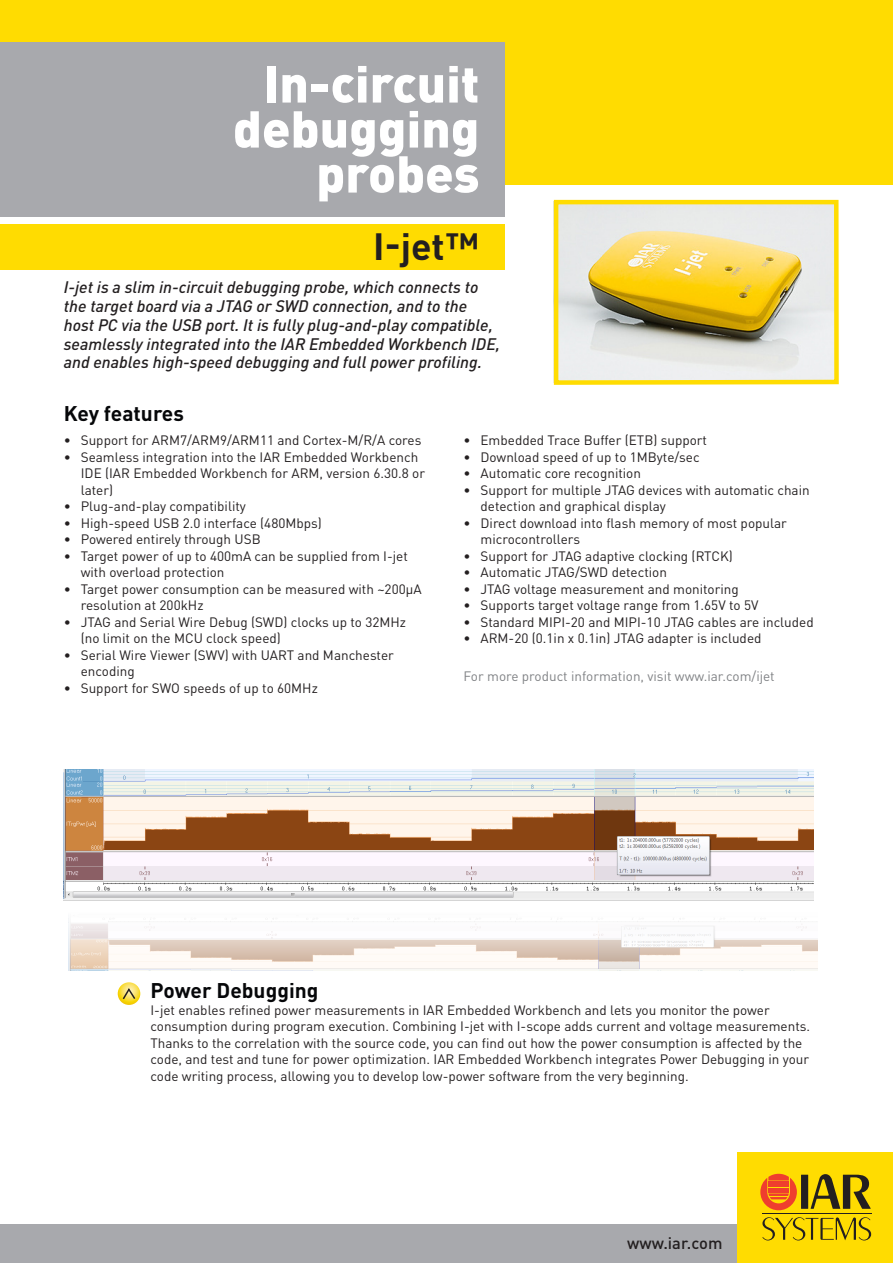
<style>
.page{position:relative;width:893px;height:1263px;background:#fff}
.page>*{position:absolute;margin:0;border:0;box-sizing:border-box;transform-origin:0 0}
.t1{font:900 51px/45px "DINOT";color:#fff;text-align:right}
.t2{font:700 37.5px "DINOT";color:#231f20}
.t3{font:700 21px "DINOT";color:#060709}
.t4{font:italic 500 16.5px/18.8px "DINOT";color:#231f20}
.t5{font:500 16.5px "DINOT";color:#231f20}
.t6{font:13.5px/16.5px "DINOT";color:#231f20}
.t7{font:13.5px "DINOT";color:#808285}
</style>
<div class="page">
<div style="left:0;top:0;width:893px;height:185px;background:#ffdc01"></div>
<div style="left:0;top:1225px;width:750px;height:38px;background:#a8a9ad"></div>
<div style="left:738px;top:1152px;width:155px;height:111px;background:#ffdc01"></div>
<div style="left:0;top:224px;width:505px;height:46px;background:#ffdc01"></div>
<div style="left:0;top:43px;width:505px;height:174px;background:#a8a9ad"></div>
<svg style="left:553px;top:199px;width:286px;height:186px;background:#e2d6a1"></svg>
<div style="left:801px;top:1175px;width:7px;height:34px;background:#231f20"></div>
<svg style="left:811px;top:1174px;width:60px;height:35px"></svg>
<hr style="left:762px;top:1213px;width:109px;height:1px;background:#231f20">
<svg style="left:762px;top:1217px;width:109px;height:23px"></svg>
<svg style="left:760px;top:1174px;width:37px;height:36px"></svg>
<img style="left:64px;top:770px;width:749px;height:130px">
<img style="left:68px;top:918px;width:749px;height:53px">
<svg style="left:118px;top:982px;width:22px;height:23px"></svg>
<svg style="left:121px;top:986px;width:16px;height:15px"></svg>
<h1 class="t1" style="left:233px;top:60px;width:248px">In-circuit debugging probes</h1>
<h2 class="t2" style="left:373px;top:222px;width:108px">I-jet™</h2>
<p class="t4" style="left:64px;top:278px;width:438px">I-jet is a slim in-circuit debugging probe, which connects to the target board via a JTAG or SWD connection, and to the host PC via the USB port. It is fully plug-and-play compatible, seamlessly integrated into the IAR Embedded Workbench IDE, and enables high-speed debugging and full power profiling.</p>
<h3 class="t3" style="left:64px;top:400px;width:122px">Key features</h3>
<p class="t6" style="left:64px;top:432px;width:359px">• Support for ARM7/ARM9/ARM11 and Cortex-M/R/A cores</p>
<p class="t6" style="left:81px;top:448px;width:346px;text-indent:-17px">• Seamless integration into the IAR Embedded Workbench<br>IDE (IAR Embedded Workbench for ARM, version 6.30.8 or later)</p>
<p class="t6" style="left:64px;top:498px;width:184px">• Plug-and-play compatibility</p>
<p class="t6" style="left:64px;top:514px;width:260px">• High-speed USB 2.0 interface (480Mbps)</p>
<p class="t6" style="left:64px;top:531px;width:198px">• Powered entirely through USB</p>
<p class="t6" style="left:81px;top:547px;width:329px;text-indent:-17px">• Target power of up to 400mA can be supplied from I-jet with overload protection</p>
<p class="t6" style="left:81px;top:580px;width:342px;text-indent:-17px">• Target power consumption can be measured with ~200μA resolution at 200kHz</p>
<p class="t6" style="left:81px;top:613px;width:327px;text-indent:-17px">• JTAG and Serial Wire Debug (SWD) clocks up to 32MHz (no limit on the MCU clock speed)</p>
<p class="t6" style="left:81px;top:646px;width:315px;text-indent:-17px">• Serial Wire Viewer (SWV) with UART and Manchester encoding</p>
<p class="t6" style="left:64px;top:679px;width:256px">• Support for SWO speeds of up to 60MHz</p>
<p class="t6" style="left:463px;top:432px;width:245px">• Embedded Trace Buffer (ETB) support</p>
<p class="t6" style="left:463px;top:448px;width:238px">• Download speed of up to 1MByte/sec</p>
<p class="t6" style="left:463px;top:465px;width:179px">• Automatic core recognition</p>
<p class="t6" style="left:480px;top:481px;width:331px;text-indent:-17px">• Support for multiple JTAG devices with automatic chain detection and graphical display</p>
<p class="t6" style="left:480px;top:514px;width:308px;text-indent:-17px">• Direct download into flash memory of most popular microcontrollers</p>
<p class="t6" style="left:463px;top:547px;width:271px">• Support for JTAG adaptive clocking (RTCK)</p>
<p class="t6" style="left:463px;top:564px;width:205px">• Automatic JTAG/SWD detection</p>
<p class="t6" style="left:463px;top:580px;width:277px">• JTAG voltage measurement and monitoring</p>
<p class="t6" style="left:463px;top:597px;width:296px">• Supports target voltage range from 1.65V to 5V</p>
<p class="t6" style="left:463px;top:613px;width:352px">• Standard MIPI-20 and MIPI-10 JTAG cables are included</p>
<p class="t6" style="left:463px;top:630px;width:299px">• ARM-20 (0.1in x 0.1in) JTAG adapter is included</p>
<p class="t7" style="left:463px;top:667px;width:313px">For more product information, visit www.iar.com/ijet</p>
<h3 class="t3" style="left:150px;top:977px;width:169px">Power Debugging</h3>
<p class="t6" style="left:150px;top:1001px;width:661px">I-jet enables refined power measurements in IAR Embedded Workbench and lets you monitor the power consumption during program execution. Combining I-jet with I-scope adds current and voltage measurements.<br>Thanks to the correlation with the source code, you can find out how the power consumption is affected by the code, and test and tune for power optimization. IAR Embedded Workbench integrates Power Debugging in your code writing process, allowing you to develop low-power software from the very beginning.</p>
<p class="t5" style="left:627px;top:1232px;width:97px">www.iar.com</p>
</div>
